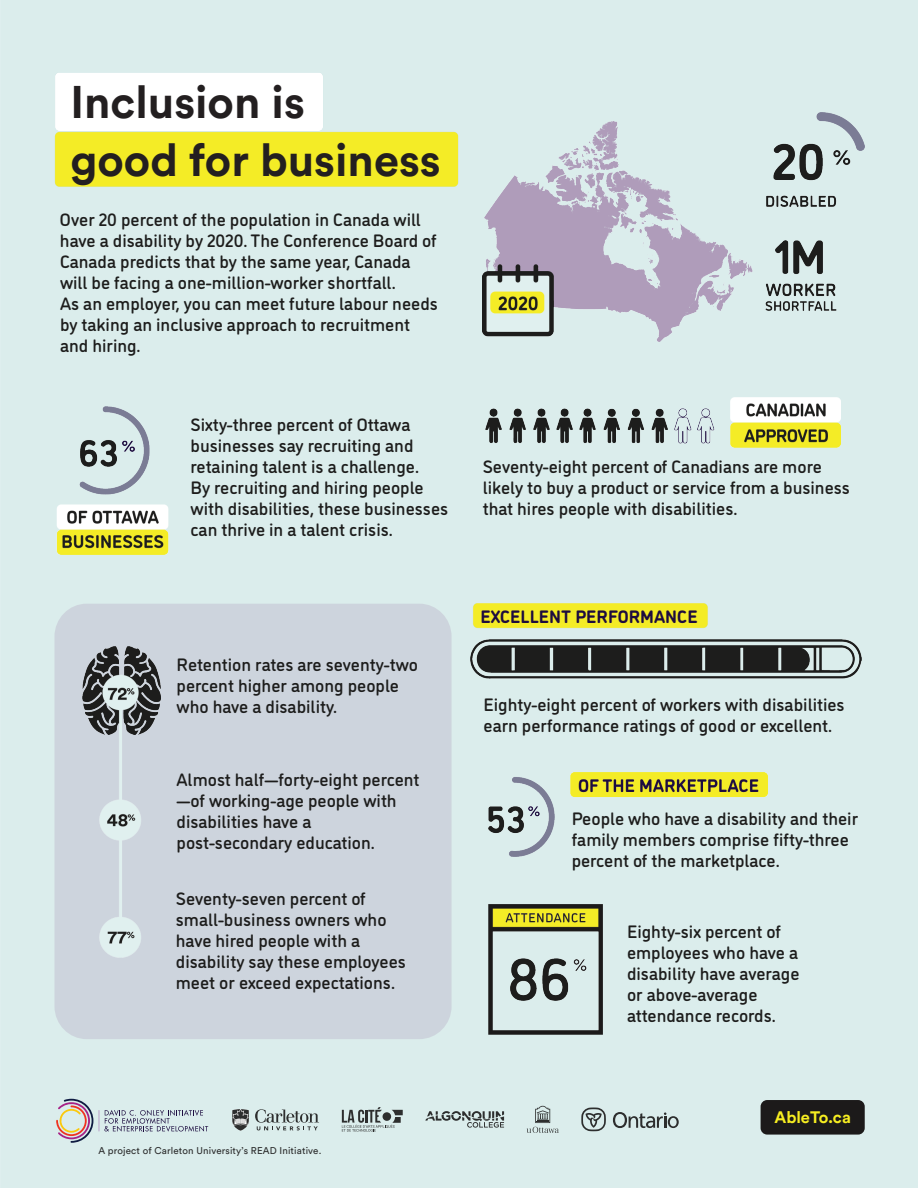
<style>
.page{position:relative;width:918px;height:1188px;background:#dbedec}
.page>*{position:absolute;margin:0;border:0;box-sizing:border-box;transform-origin:0 0}
.t1{font:700 45.3px/57.9px "Circular Std";color:#231f20}
.t2{font:500 18px/21px "DI Nosaur";color:#1d1d1c}
.t3{font:700 18px "DI Nosaur";color:#1d0c3f}
.t4{font:700 16.5px "Circular Std";color:#f7ee21}
.t5{font:9.75px "Circular Std";letter-spacing:.015em;color:#2c2d2d}
</style>
<div class="page">
<div style="left:54px;top:604px;width:398px;height:435px;background:#cdd4dd;border-radius:33px"></div>
<img style="left:483px;top:113px;width:381px;height:228px">
<img style="left:53px;top:395px;width:119px;height:159px">
<img style="left:486px;top:397px;width:355px;height:51px">
<img style="left:83px;top:646px;width:77px;height:312px">
<img style="left:471px;top:640px;width:391px;height:39px">
<img style="left:486px;top:773px;width:282px;height:84px">
<img style="left:488px;top:904px;width:115px;height:131px">
<div style="left:761px;top:1100px;width:104px;height:35px;background:#1c1a1a;border-radius:7px"></div>
<svg style="left:104px;top:1110px;width:104px;height:22px;background:#b7c3cc"></svg>
<hr style="left:98px;top:1110px;width:2px;height:21px;background:#c9c4d9">
<svg style="left:56px;top:1099px;width:37px;height:44px;background:#c8b7b7"></svg>
<svg style="left:581px;top:1108px;width:25px;height:23px"></svg>
<svg style="left:613px;top:1112px;width:66px;height:16px"></svg>
<svg style="left:527px;top:1106px;width:32px;height:27px"></svg>
<svg style="left:425px;top:1111px;width:79px;height:17px"></svg>
<svg style="left:342px;top:1107px;width:61px;height:25px;background:#a6b3b2"></svg>
<svg style="left:255px;top:1109px;width:64px;height:21px"></svg>
<svg style="left:232px;top:1109px;width:17px;height:22px"></svg>
<h1 class="t1" style="left:71px;top:72px;width:372px">Inclusion is<br>good for business</h1>
<p class="t2" style="left:60px;top:208px;width:379px">Over 20 percent of the population in Canada will have a disability by 2020. The Conference Board of Canada predicts that by the same year, Canada will be facing a one-million-worker shortfall.<br>As an employer, you can meet future labour needs by taking an inclusive approach to recruitment and hiring.</p>
<p class="t2" style="left:191px;top:413px;width:259px">Sixty-three percent of Ottawa businesses say recruiting and retaining talent is a challenge.<br>By recruiting and hiring people with disabilities, these businesses can thrive in a talent crisis.</p>
<p class="t2" style="left:177px;top:653px;width:243px">Retention rates are seventy-two percent higher among people who have a disability.</p>
<p class="t2" style="left:177px;top:768px;width:245px">Almost half—forty-eight percent —of working-age people with disabilities have a post-secondary education.</p>
<p class="t2" style="left:176px;top:887px;width:232px">Seventy-seven percent of small-business owners who have hired people with a disability say these employees meet or exceed expectations.</p>
<p class="t2" style="left:483px;top:455px;width:369px">Seventy-eight percent of Canadians are more likely to buy a product or service from a business that hires people with disabilities.</p>
<h2 class="t3" style="left:480px;top:603px;width:219px">EXCELLENT PERFORMANCE</h2>
<p class="t2" style="left:484px;top:693px;width:363px">Eighty-eight percent of workers with disabilities earn performance ratings of good or excellent.</p>
<p class="t2" style="left:572px;top:807px;width:288px">People who have a disability and their family members comprise fifty-three percent of the marketplace.</p>
<p class="t2" style="left:627px;top:920px;width:174px">Eighty-six percent of employees who have a disability have average or above-average attendance records.</p>
<p class="t5" style="left:98px;top:1145px;width:225px">A project of Carleton University’s READ Initiative.</p>
<p class="t4" style="left:774px;top:1107px;width:78px">AbleTo.ca</p>
</div>
